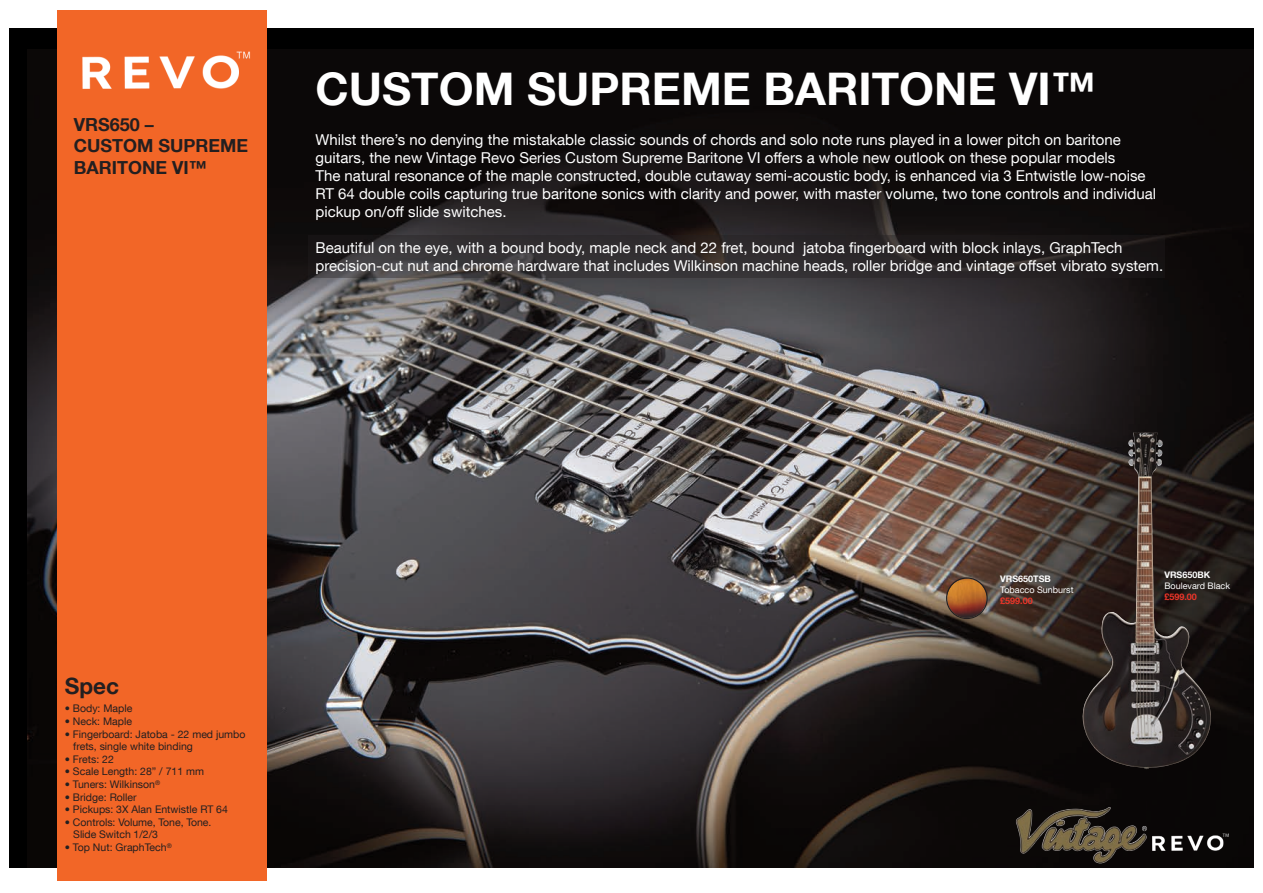
<style>
.page{position:relative;width:1263px;height:893px;background:#fff}
.page>*{position:absolute;margin:0;border:0;box-sizing:border-box;transform-origin:0 0}
.t1{font:700 45px "Helvetica Neue LT Com";color:#fff}
.t2{font:700 22.5px "Helvetica Neue LT Com";color:#231f20}
.t3{font:700 18px/21.6px "Helvetica Neue LT Com";color:#231f20}
.t4{font:15px/18px "Helvetica Neue LT Com";color:#fff}
.t5{font:10.5px/12.6px "Helvetica Neue LT Com";color:#231f20}
.t6{font:9px "Helvetica Neue LT Com";color:#fff}
.t7{font:700 9px "Helvetica Neue LT Com";color:#fff}
.t8{font:700 9px "Helvetica Neue LT Com";color:#ee3529}
</style>
<div class="page">
<div style="left:9px;top:28px;width:1244px;height:839px;background:#000"></div>
<img style="left:28px;top:50px;width:1225px;height:817px">
<img style="left:1082px;top:432px;width:81px;height:287px">
<div style="left:57px;top:10px;width:209px;height:870px;background:#f26627"></div>
<img style="left:82px;top:51px;width:168px;height:38px">
<img style="left:1013px;top:803px;width:218px;height:63px">
<svg style="left:946px;top:577px;width:42px;height:42px;background:#8f562f"></svg>
<div style="left:308px;top:236px;width:856px;height:42px;background:#231f20;opacity:.38"></div>
<p class="t3" style="left:74px;top:116px;width:176px">VRS650 –<br>CUSTOM SUPREME<br>BARITONE VI™</p>
<p class="t1" style="left:315px;top:73px;width:782px">CUSTOM SUPREME BARITONE VI™</p>
<p class="t4" style="left:315px;top:133px;width:842px">Whilst there’s no denying the mistakable classic sounds of chords and solo note runs played in a lower pitch on baritone guitars, the new Vintage Revo Series Custom Supreme Baritone VI offers a whole new outlook on these popular models<br>The natural resonance of the maple constructed, double cutaway semi-acoustic body, is enhanced via 3 Entwistle low-noise RT 64 double coils capturing true baritone sonics with clarity and power, with master volume, two tone controls and individual pickup on/off slide switches.</p>
<p class="t4" style="left:315px;top:241px;width:849px">Beautiful on the eye, with a bound body, maple neck and 22 fret, bound jatoba fingerboard with block inlays, GraphTech precision-cut nut and chrome hardware that includes Wilkinson machine heads, roller bridge and vintage offset vibrato system.</p>
<p class="t2" style="left:65px;top:678px;width:56px">Spec</p>
<p class="t5" style="left:65px;top:704px;width:69px">• Body: Maple</p>
<p class="t5" style="left:65px;top:716px;width:69px">• Neck: Maple</p>
<p class="t5" style="left:73px;top:729px;width:174px;text-indent:-9px">• Fingerboard: Jatoba - 22 med jumbo frets, single white binding</p>
<p class="t5" style="left:65px;top:754px;width:51px">• Frets: 22</p>
<p class="t5" style="left:65px;top:767px;width:141px">• Scale Length: 28” / 711 mm</p>
<p class="t5" style="left:65px;top:779px;width:97px">• Tuners: Wilkinson<sup>®</sup></p>
<p class="t5" style="left:65px;top:792px;width:73px">• Bridge: Roller</p>
<p class="t5" style="left:65px;top:805px;width:165px">• Pickups: 3X Alan Entwistle RT 64</p>
<p class="t5" style="left:73px;top:817px;width:140px;text-indent:-9px">• Controls: Volume, Tone, Tone.<br>Slide Switch 1/2/3</p>
<p class="t5" style="left:65px;top:842px;width:108px">• Top Nut: GraphTech<sup>®</sup></p>
<p class="t7" style="left:1000px;top:576px;width:52px">VRS650TSB</p>
<p class="t6" style="left:1000px;top:587px;width:75px">Tobacco Sunburst</p>
<p class="t8" style="left:1000px;top:597px;width:34px">£599.00</p>
<p class="t7" style="left:1164px;top:572px;width:47px">VRS650BK</p>
<p class="t6" style="left:1164px;top:583px;width:67px">Boulevard Black</p>
<p class="t8" style="left:1164px;top:594px;width:34px">£599.00</p>
</div>
